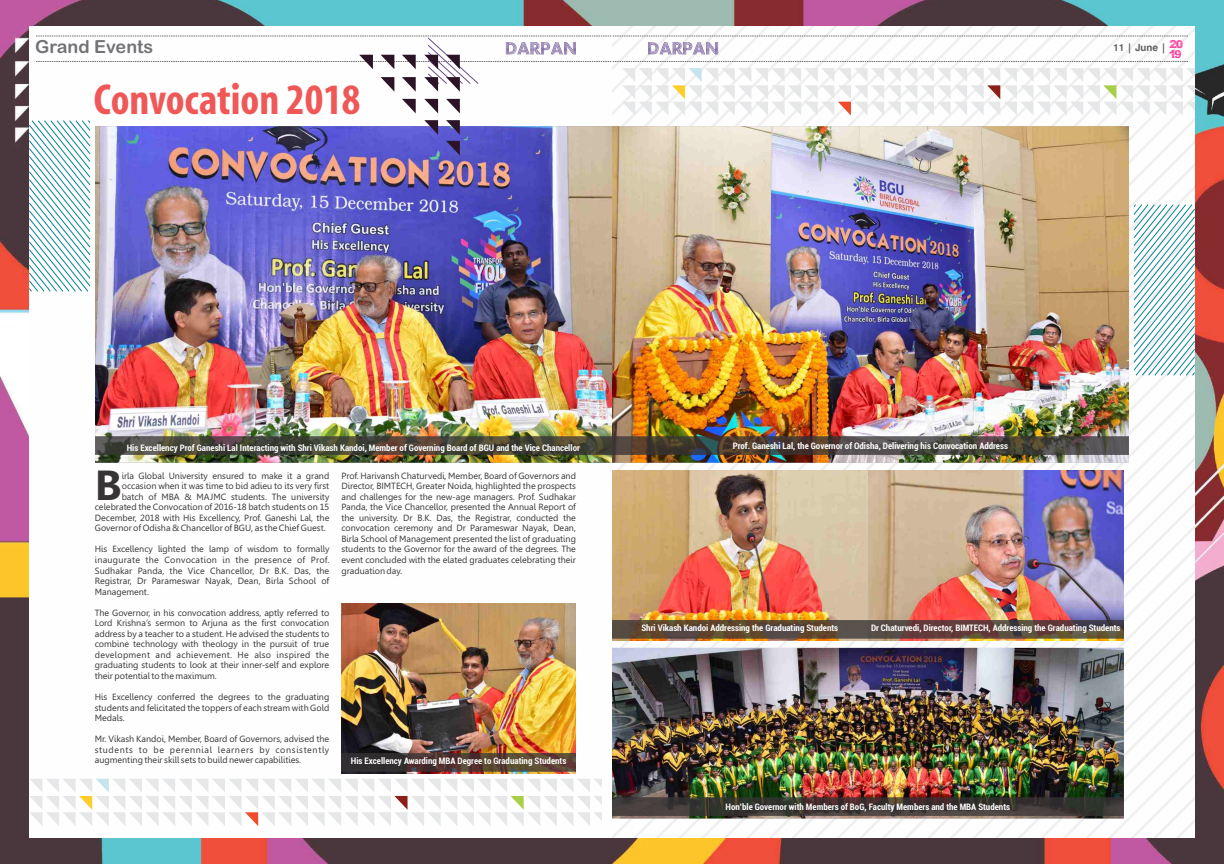
<style>
.page{position:relative;width:1224px;height:864px;background:#fff}
.page>*{position:absolute;margin:0;border:0;box-sizing:border-box;transform-origin:0 0}
.t1{font:700 condensed 43.6px "Myriad";color:#f05858}
.t2{font:700 42px "Gisha";color:#373435}
.t3{font:18px "Arial Rounded MT Bold";color:#727376}
.t4{font:10px "Swiss 721 BT Bold Rounded";color:#606062}
.t5{font:9px/10.5px "Gisha";color:#373435;text-align:justify}
.t6{font:700 condensed 9px "Roboto";color:#fefefe}
.t7{font:8.7px "Orial Bold";color:#ff3a9a}
</style>
<div class="page">
<img style="left:0;top:0;width:1224px;height:864px">
<div style="left:29px;top:26px;width:583px;height:812px;background:#fefefe"></div>
<img style="left:95px;top:376px;width:517px;height:87px">
<img style="left:612px;top:376px;width:517px;height:87px">
<svg style="left:95px;top:437px;width:1034px;height:18px"></svg>
<img style="left:868px;top:470px;width:256px;height:171px">
<img style="left:612px;top:470px;width:256px;height:171px">
<svg style="left:612px;top:620px;width:512px;height:18px"></svg>
<img style="left:612px;top:648px;width:512px;height:6px">
<img style="left:612px;top:654px;width:583px;height:184px">
<img style="left:341px;top:603px;width:235px;height:171px">
<svg style="left:341px;top:753px;width:235px;height:18px"></svg>
<svg style="left:30px;top:779px;width:572px;height:47px"></svg>
<img style="left:29px;top:26px;width:1166px;height:350px">
<h3 class="t3" style="left:35px;top:40px;width:120px">Grand Events</h3>
<p class="t4" style="left:1113px;top:43px;width:72px">11 | June | <sup>20</sup></p>
<p class="t7" style="left:1170px;top:48px;width:14px">19</p>
<h1 class="t1" style="left:94px;top:82px;width:268px">Convocation 2018</h1>
<p class="t6" style="left:127px;top:444px;width:455px">His Excellency Prof Ganeshi Lal Interacting with Shri Vikash Kandoi, Member of Governing Board of BGU and the Vice Chancellor</p>
<p class="t6" style="left:733px;top:442px;width:277px">Prof. Ganeshi Lal, the Governor of Odisha, Delivering his Convocation Address</p>
<h2 class="t2" style="left:95px;top:468px;width:28px">B</h2>
<p class="t5" style="left:122px;top:471px;width:209px">irla Global University ensured to make it a grand</p>
<p class="t5" style="left:122px;top:482px;width:209px">occasion when it was time to bid adieu to its very first</p>
<p class="t5" style="left:122px;top:492px;width:209px">batch of MBA &amp; MAJMC students. The university</p>
<p class="t5" style="left:95px;top:503px;width:236px">celebrated the Convocation of 2016-18 batch students on 15</p>
<p class="t5" style="left:95px;top:513px;width:236px">December, 2018 with His Excellency, Prof. Ganeshi Lal, the</p>
<p class="t5" style="left:95px;top:524px;width:232px">Governor of Odisha &amp; Chancellor of BGU, as the Chief Guest.</p>
<p class="t5" style="left:95px;top:545px;width:236px">His Excellency lighted the lamp of wisdom to formally inaugurate the Convocation in the presence of Prof.<br>Sudhakar Panda, the Vice Chancellor, Dr B.K. Das, the Registrar, Dr Parameswar Nayak, Dean, Birla School of Management.</p>
<p class="t5" style="left:95px;top:608px;width:236px">The Governor, in his convocation address, aptly referred to Lord Krishna’s sermon to Arjuna as the first convocation address by a teacher to a student. He advised the students to combine technology with theology in the pursuit of true development and achievement. He also inspired the graduating students to look at their inner-self and explore their potential to the maximum.</p>
<p class="t5" style="left:95px;top:692px;width:236px">His Excellency conferred the degrees to the graduating students and felicitated the toppers of each stream with Gold Medals.</p>
<p class="t5" style="left:95px;top:735px;width:236px">Mr. Vikash Kandoi, Member, Board of Governors, advised the students to be perennial learners by consistently augmenting their skill sets to build newer capabilities.</p>
<p class="t5" style="left:341px;top:471px;width:236px">Prof. Harivansh Chaturvedi, Member, Board of Governors and Director, BIMTECH, Greater Noida, highlighted the prospects and challenges for the new-age managers. Prof. Sudhakar Panda, the Vice Chancellor, presented the Annual Report of the university. Dr B.K. Das, the Registrar, conducted the convocation ceremony and Dr Parameswar Nayak, Dean, Birla School of Management presented the list of graduating students to the Governor for the award of the degrees. The event concluded with the elated graduates celebrating their graduation day.</p>
<p class="t6" style="left:351px;top:758px;width:217px">His Excellency Awarding MBA Degree to Graduating Students</p>
<p class="t6" style="left:641px;top:624px;width:198px">Shri Vikash Kandoi Addressing the Graduating Students</p>
<p class="t6" style="left:871px;top:624px;width:251px">Dr Chaturvedi, Director, BIMTECH, Addressing the Graduating Students</p>
<p class="t6" style="left:726px;top:803px;width:286px">Hon’ble Governor with Members of BoG, Faculty Members and the MBA Students</p>
</div>
